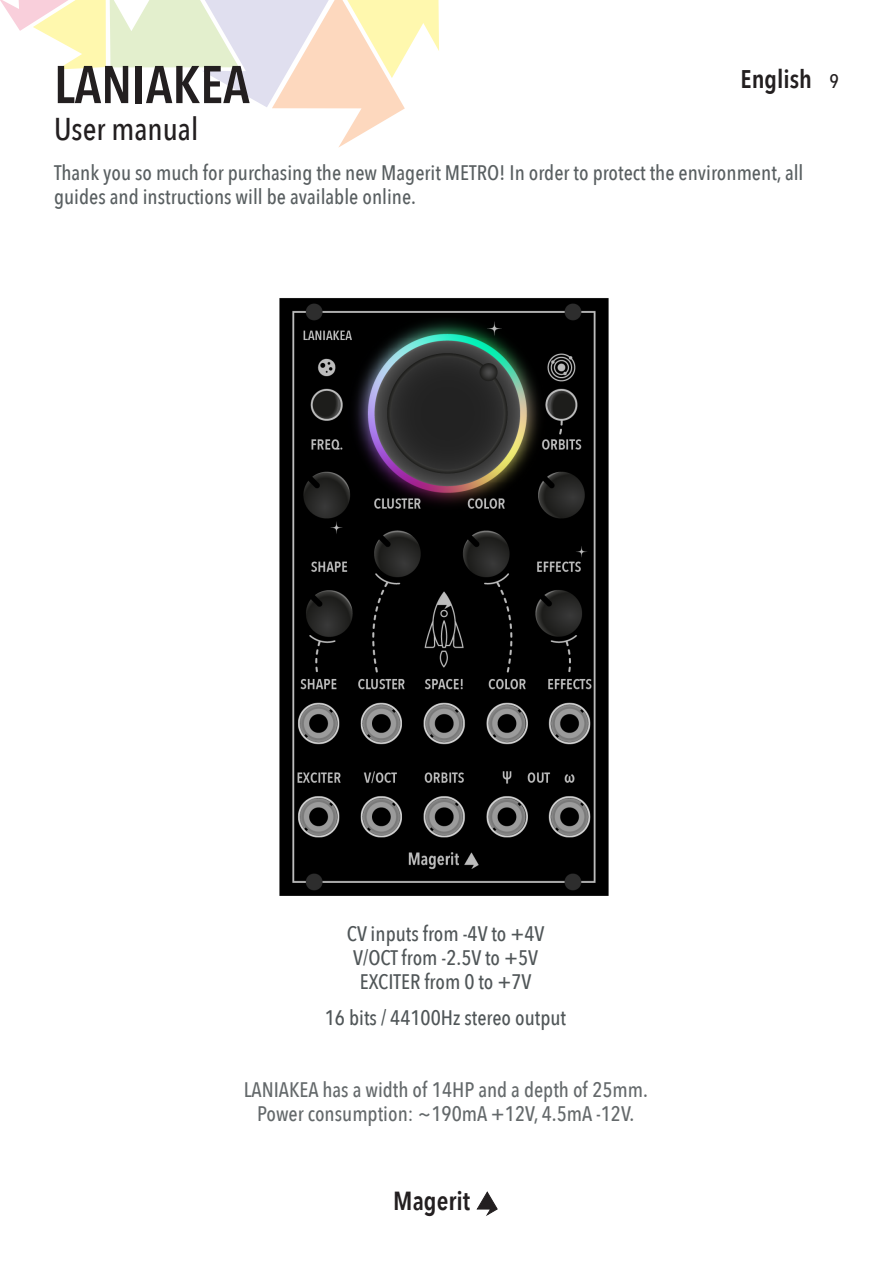
<style>
.page{position:relative;width:893px;height:1263px;background:#fff}
.page>*{position:absolute;margin:0;border:0;box-sizing:border-box;transform-origin:0 0}
.t1{font:600 52.5px "Avenir Next Condensed";color:#231f20}
.t2{font:500 31.5px "Avenir Next Condensed";color:#231f20}
.t3{font:600 26.1px "Avenir Next Condensed";color:#231f20}
.t4{font:600 25.5px "Avenir Next Condensed";color:#231f20}
.t5{font:500 21px/24px "Avenir Next Condensed";color:#595f61}
.t6{font:500 21px "Avenir Next Condensed";color:#505658}
.t7{font:500 21px "Avenir Next Condensed";color:#64696b}
.t8{font:500 19.5px "Avenir Next Condensed";color:#231f20}
</style>
<div class="page">
<svg style="left:0;top:0;width:439px;height:148px"></svg>
<svg style="left:476px;top:1191px;width:22px;height:25px"></svg>
<img style="left:279px;top:298px;width:330px;height:598px">
<p class="t1" style="left:54px;top:39px;width:197px">LANIAKEA</p>
<p class="t2" style="left:54px;top:110px;width:146px">User manual</p>
<p class="t5" style="left:54px;top:161px;width:751px">Thank you so much for purchasing the new Magerit METRO! In order to protect the environment, all guides and instructions will be available online.</p>
<p class="t4" style="left:740px;top:57px;width:73px">English</p>
<p class="t8" style="left:830px;top:69px;width:11px">9</p>
<p class="t6" style="left:347px;top:920px;width:199px">CV inputs from -4V to +4V</p>
<p class="t6" style="left:353px;top:944px;width:187px">V/OCT from -2.5V to +5V</p>
<p class="t6" style="left:360px;top:968px;width:173px">EXCITER from 0 to +7V</p>
<p class="t6" style="left:325px;top:1004px;width:243px">16 bits / 44100Hz stereo output</p>
<p class="t7" style="left:244px;top:1077px;width:406px">LANIAKEA has a width of 14HP and a depth of 25mm.</p>
<p class="t7" style="left:257px;top:1101px;width:379px">Power consumption: ~190mA +12V, 4.5mA -12V.</p>
<p class="t3" style="left:393px;top:1178px;width:78px">Magerit</p>
</div>
